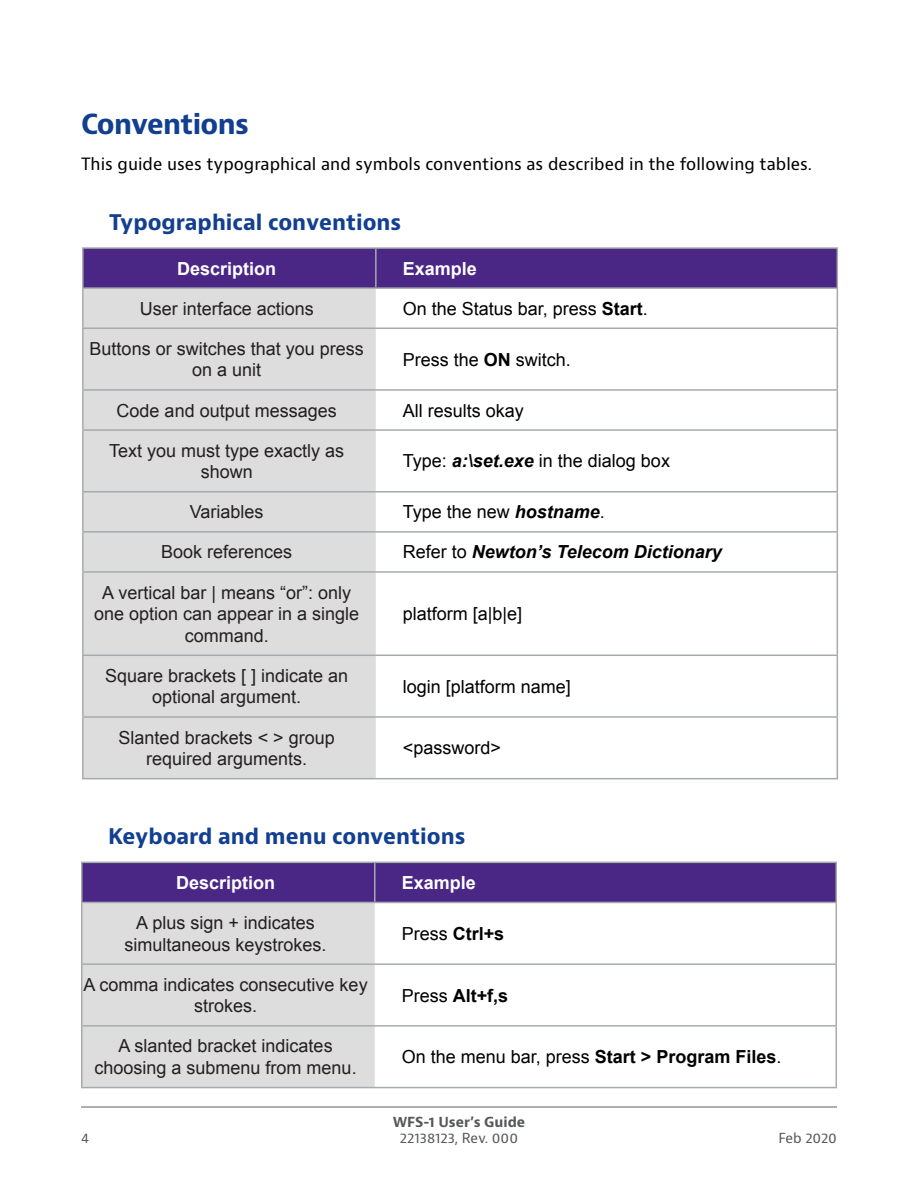
<style>
.page{position:relative;width:918px;height:1188px;background:#fff}
.page>*{position:absolute;margin:0;border:0;box-sizing:border-box;transform-origin:0 0}
.Headline_1__In_Chapt{font:700 27px "Bernino Sans";letter-spacing:-.025em;color:#123f90}
.Headline_2{font:700 21px "Bernino Sans";color:#123f90}
.Table_-_Left_Column{font:18px/21.6px "Arial";color:#231f20;text-align:center}
.Table_-_Right_Column{font:18px "Arial";color:#000}
.Table_-_Left_Column-2{font:700 18px "Arial";color:#fff}
.Table_-_Right_Column-2{font:italic 700 18px "Arial";color:#000}
.Table_-_Right_Column-3{font:700 18px "Arial";color:#000}
.Body_1{font:16.5px "Bernino Sans";color:#000}
.t1{font:13.5px "Bernino Sans";letter-spacing:-.005em;color:#57585a}
.t2{font:700 13.5px "Bernino Sans";color:#57585a}
.s1{font-weight:700}
.s2{font-weight:700;font-style:italic}
.s3{font-weight:400;font-style:normal}
.s4{font-weight:400}
</style>
<div class="page">
<hr style="left:81px;top:1106px;width:756px;height:2px;background:#939598">
<div style="left:84px;top:249px;width:753px;height:38px;background:#4a2785"></div>
<div style="left:84px;top:289px;width:292px;height:489px;background:#ddddde"></div>
<hr style="left:376px;top:247px;width:462px;height:2px;background:#a7aaac">
<hr style="left:375px;top:249px;width:2px;height:38px;background:#a7aaac">
<hr style="left:837px;top:249px;width:1px;height:38px;background:#a7aaac">
<hr style="left:376px;top:287px;width:462px;height:2px;background:#a7aaac">
<hr style="left:82px;top:249px;width:2px;height:38px;background:#a7aaac">
<hr style="left:82px;top:289px;width:2px;height:38px;background:#a7aaac">
<hr style="left:837px;top:289px;width:1px;height:38px;background:#a7aaac">
<hr style="left:82px;top:329px;width:2px;height:60px;background:#a7aaac">
<hr style="left:837px;top:329px;width:1px;height:60px;background:#a7aaac">
<hr style="left:82px;top:391px;width:2px;height:38px;background:#a7aaac">
<hr style="left:837px;top:391px;width:1px;height:38px;background:#a7aaac">
<hr style="left:82px;top:431px;width:2px;height:60px;background:#a7aaac">
<hr style="left:837px;top:431px;width:1px;height:60px;background:#a7aaac">
<hr style="left:82px;top:493px;width:2px;height:38px;background:#a7aaac">
<hr style="left:837px;top:493px;width:1px;height:38px;background:#a7aaac">
<hr style="left:82px;top:533px;width:2px;height:38px;background:#a7aaac">
<hr style="left:837px;top:533px;width:1px;height:38px;background:#a7aaac">
<hr style="left:82px;top:573px;width:2px;height:82px;background:#a7aaac">
<hr style="left:837px;top:573px;width:1px;height:82px;background:#a7aaac">
<hr style="left:82px;top:656px;width:2px;height:60px;background:#a7aaac">
<hr style="left:837px;top:656px;width:1px;height:60px;background:#a7aaac">
<hr style="left:82px;top:718px;width:2px;height:60px;background:#a7aaac">
<hr style="left:837px;top:718px;width:1px;height:60px;background:#a7aaac">
<hr style="left:82px;top:247px;width:294px;height:2px;background:#a7aaac">
<hr style="left:82px;top:287px;width:294px;height:2px;background:#a7aaac">
<hr style="left:82px;top:327px;width:294px;height:2px;background:#a7aaac">
<hr style="left:376px;top:327px;width:462px;height:2px;background:#a7aaac">
<hr style="left:82px;top:389px;width:294px;height:2px;background:#a7aaac">
<hr style="left:376px;top:389px;width:462px;height:2px;background:#a7aaac">
<hr style="left:82px;top:429px;width:294px;height:2px;background:#a7aaac">
<hr style="left:376px;top:429px;width:462px;height:2px;background:#a7aaac">
<hr style="left:82px;top:491px;width:294px;height:2px;background:#a7aaac">
<hr style="left:376px;top:491px;width:462px;height:2px;background:#a7aaac">
<hr style="left:82px;top:531px;width:294px;height:2px;background:#a7aaac">
<hr style="left:376px;top:531px;width:462px;height:2px;background:#a7aaac">
<hr style="left:82px;top:571px;width:294px;height:2px;background:#a7aaac">
<hr style="left:376px;top:571px;width:462px;height:2px;background:#a7aaac">
<hr style="left:82px;top:655px;width:294px;height:1px;background:#a7aaac">
<hr style="left:376px;top:655px;width:462px;height:1px;background:#a7aaac">
<hr style="left:82px;top:716px;width:294px;height:2px;background:#a7aaac">
<hr style="left:376px;top:716px;width:462px;height:2px;background:#a7aaac">
<hr style="left:82px;top:778px;width:294px;height:1px;background:#a7aaac">
<hr style="left:376px;top:778px;width:462px;height:1px;background:#a7aaac">
<div style="left:82px;top:863px;width:754px;height:39px;background:#4a2785"></div>
<div style="left:82px;top:903px;width:293px;height:184px;background:#ddddde"></div>
<hr style="left:375px;top:862px;width:462px;height:1px;background:#a7aaac">
<hr style="left:374px;top:863px;width:2px;height:39px;background:#a7aaac">
<hr style="left:836px;top:863px;width:1px;height:39px;background:#a7aaac">
<hr style="left:375px;top:902px;width:462px;height:1px;background:#a7aaac">
<hr style="left:81px;top:863px;width:1px;height:39px;background:#a7aaac">
<hr style="left:81px;top:903px;width:1px;height:60px;background:#a7aaac">
<hr style="left:836px;top:903px;width:1px;height:60px;background:#a7aaac">
<hr style="left:81px;top:965px;width:1px;height:60px;background:#a7aaac">
<hr style="left:836px;top:965px;width:1px;height:60px;background:#a7aaac">
<hr style="left:81px;top:1027px;width:1px;height:60px;background:#a7aaac">
<hr style="left:836px;top:1027px;width:1px;height:60px;background:#a7aaac">
<hr style="left:81px;top:862px;width:294px;height:1px;background:#a7aaac">
<hr style="left:81px;top:902px;width:294px;height:1px;background:#a7aaac">
<hr style="left:81px;top:963px;width:294px;height:2px;background:#a7aaac">
<hr style="left:375px;top:963px;width:462px;height:2px;background:#a7aaac">
<hr style="left:81px;top:1025px;width:294px;height:2px;background:#a7aaac">
<hr style="left:375px;top:1025px;width:462px;height:2px;background:#a7aaac">
<hr style="left:81px;top:1087px;width:294px;height:1px;background:#a7aaac">
<hr style="left:375px;top:1087px;width:462px;height:1px;background:#a7aaac">
<p class="Headline_1__In_Chapt" style="left:81px;top:107px;width:169px">Conventions</p>
<p class="Body_1" style="left:81px;top:154px;width:732px">This guide uses typographical and symbols conventions as described in the following tables.</p>
<p class="Headline_2" style="left:109px;top:209px;width:294px">Typographical conventions</p>
<p class="Table_-_Left_Column-2" style="left:177px;top:256px;width:101px">Description</p>
<p class="Table_-_Left_Column-2" style="left:403px;top:256px;width:76px">Example</p>
<p class="Table_-_Left_Column" style="left:140px;top:298px;width:176px">User interface actions</p>
<p class="Table_-_Right_Column" style="left:403px;top:297px;width:247px">On the Status bar, press <span class="s1">Start</span>.</p>
<p class="Table_-_Left_Column" style="left:90px;top:338px;width:276px">Buttons or switches that you press on a unit</p>
<p class="Table_-_Right_Column" style="left:403px;top:348px;width:170px">Press the <span class="s1">ON</span> switch.</p>
<p class="Table_-_Left_Column" style="left:117px;top:400px;width:222px">Code and output messages</p>
<p class="Table_-_Right_Column" style="left:403px;top:398px;width:123px">All results okay</p>
<p class="Table_-_Left_Column" style="left:109px;top:440px;width:237px">Text you must type exactly as shown</p>
<p class="Table_-_Right_Column" style="left:403px;top:449px;width:269px">Type: <span class="s2">a:\set.exe</span> in the dialog box</p>
<p class="Table_-_Left_Column" style="left:190px;top:501px;width:75px">Variables</p>
<p class="Table_-_Right_Column" style="left:403px;top:500px;width:204px">Type the new <span class="s2">hostname</span>.</p>
<p class="Table_-_Left_Column" style="left:161px;top:542px;width:133px">Book references</p>
<p class="Table_-_Right_Column-2" style="left:403px;top:540px;width:321px"><span class="s3">Refer to</span> Newton’s Telecom Dictionary</p>
<p class="Table_-_Left_Column" style="left:94px;top:582px;width:267px">A vertical bar | means “or”: only one option can appear in a single command.</p>
<p class="Table_-_Right_Column" style="left:403px;top:602px;width:121px">platform [a|b|e]</p>
<p class="Table_-_Left_Column" style="left:105px;top:665px;width:245px">Square brackets [ ] indicate an optional argument.</p>
<p class="Table_-_Right_Column" style="left:403px;top:675px;width:170px">login [platform name]</p>
<p class="Table_-_Left_Column" style="left:119px;top:727px;width:218px">Slanted brackets &lt; &gt; group required arguments.</p>
<p class="Table_-_Right_Column" style="left:403px;top:736px;width:100px">&lt;password&gt;</p>
<p class="Headline_2" style="left:108px;top:822px;width:359px">Keyboard and menu conventions</p>
<p class="Table_-_Left_Column-2" style="left:176px;top:871px;width:101px">Description</p>
<p class="Table_-_Left_Column-2" style="left:402px;top:871px;width:76px">Example</p>
<p class="Table_-_Left_Column" style="left:125px;top:912px;width:204px">A plus sign + indicates simultaneous keystrokes.</p>
<p class="Table_-_Right_Column-3" style="left:402px;top:922px;width:104px"><span class="s4">Press</span> Ctrl+s</p>
<p class="Table_-_Left_Column" style="left:84px;top:974px;width:286px">A comma indicates consecutive key strokes.</p>
<p class="Table_-_Right_Column-3" style="left:402px;top:983px;width:108px"><span class="s4">Press</span> Alt+f,s</p>
<p class="Table_-_Left_Column" style="left:95px;top:1036px;width:264px">A slanted bracket indicates choosing a submenu from menu.</p>
<p class="Table_-_Right_Column" style="left:402px;top:1045px;width:381px">On the menu bar, press <span class="s1">Start &gt; Program Files</span>.</p>
<p class="t2" style="left:393px;top:1113px;width:134px">WFS-1 User’s Guide</p>
<p class="t1" style="left:81px;top:1129px;width:10px">4</p>
<p class="t1" style="left:400px;top:1129px;width:120px">22138123, Rev. 000</p>
<p class="t1" style="left:778px;top:1129px;width:60px">Feb 2020</p>
</div>
